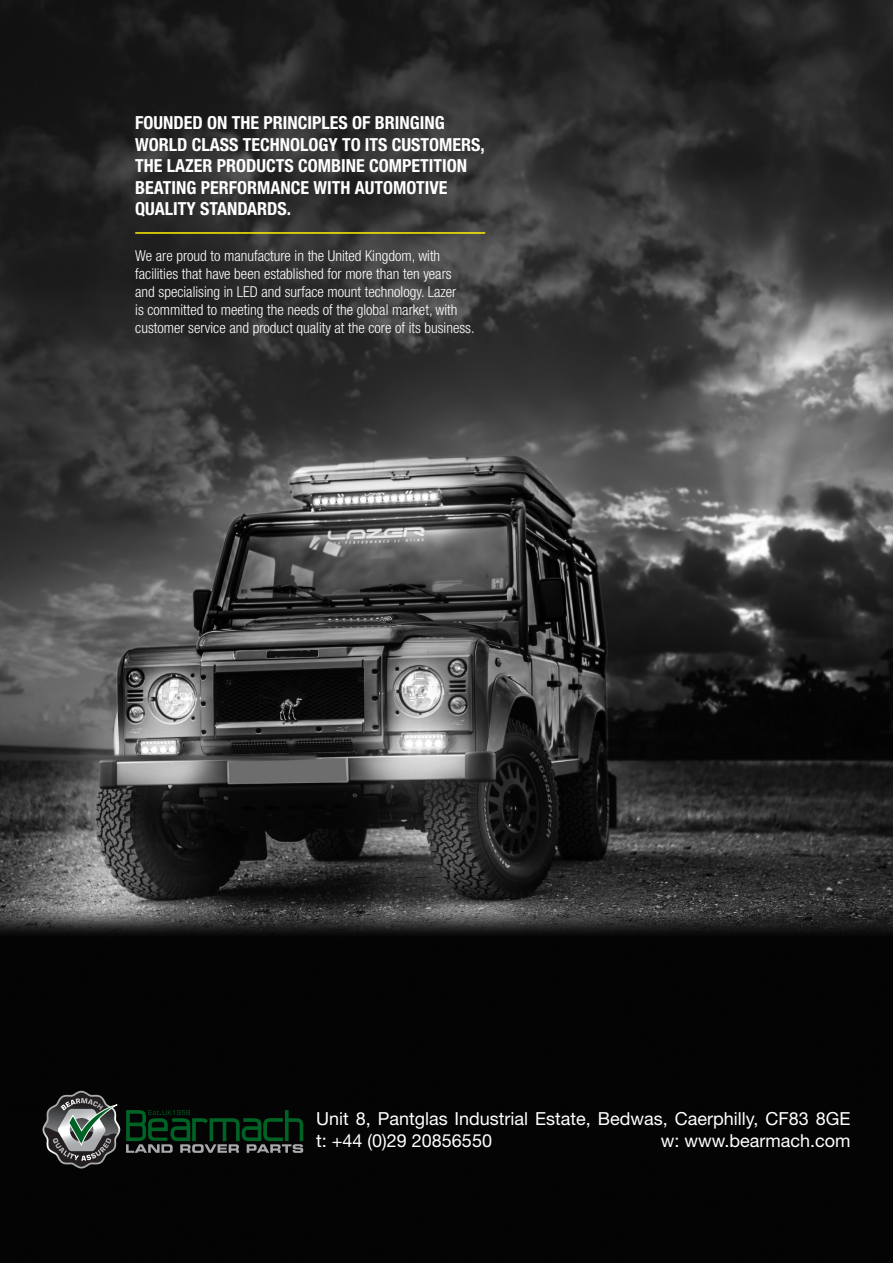
<style>
.page{position:relative;width:893px;height:1263px;background:#fff}
.page>*{position:absolute;margin:0;border:0;box-sizing:border-box;transform-origin:0 0}
.Table_White{font:700 condensed 18px "Helvetica Neue LT Std";color:#fff}
.t1{font:18px "Helvetica Neue LT Std";color:#fff}
.Table_White-2{font:300 condensed 15px "Helvetica Neue LT Std";color:#fff}
</style>
<div class="page">
<img style="left:0;top:0;width:893px;height:1263px">
<hr style="left:135px;top:232px;width:350px;height:2px;background:#fff101">
<svg style="left:43px;top:1091px;width:77px;height:77px;background:#555957"></svg>
<svg style="left:126px;top:1110px;width:177px;height:43px;background:#132e1e"></svg>
<p class="Table_White" style="left:135px;top:112px;width:311px">FOUNDED ON THE PRINCIPLES OF BRINGING</p>
<p class="Table_White" style="left:135px;top:133px;width:351px">WORLD CLASS TECHNOLOGY TO ITS CUSTOMERS,</p>
<p class="Table_White" style="left:135px;top:155px;width:333px">THE LAZER PRODUCTS COMBINE COMPETITION</p>
<p class="Table_White" style="left:135px;top:177px;width:314px">BEATING PERFORMANCE WITH AUTOMOTIVE</p>
<p class="Table_White" style="left:135px;top:198px;width:158px">QUALITY STANDARDS.</p>
<p class="Table_White-2" style="left:135px;top:247px;width:307px">We are proud to manufacture in the United Kingdom, with</p>
<p class="Table_White-2" style="left:135px;top:265px;width:318px">facilities that have been established for more than ten years</p>
<p class="Table_White-2" style="left:135px;top:283px;width:323px">and specialising in LED and surface mount technology. Lazer</p>
<p class="Table_White-2" style="left:135px;top:301px;width:324px">is committed to meeting the needs of the global market, with</p>
<p class="Table_White-2" style="left:135px;top:319px;width:341px">customer service and product quality at the core of its business.</p>
<p class="t1" style="left:316px;top:1108px;width:536px">Unit 8, Pantglas Industrial Estate, Bedwas, Caerphilly, CF83 8GE</p>
<p class="t1" style="left:316px;top:1130px;width:177px">t: +44 (0)29 20856550</p>
<p class="t1" style="left:661px;top:1130px;width:191px">w: www.bearmach.com</p>
</div>
